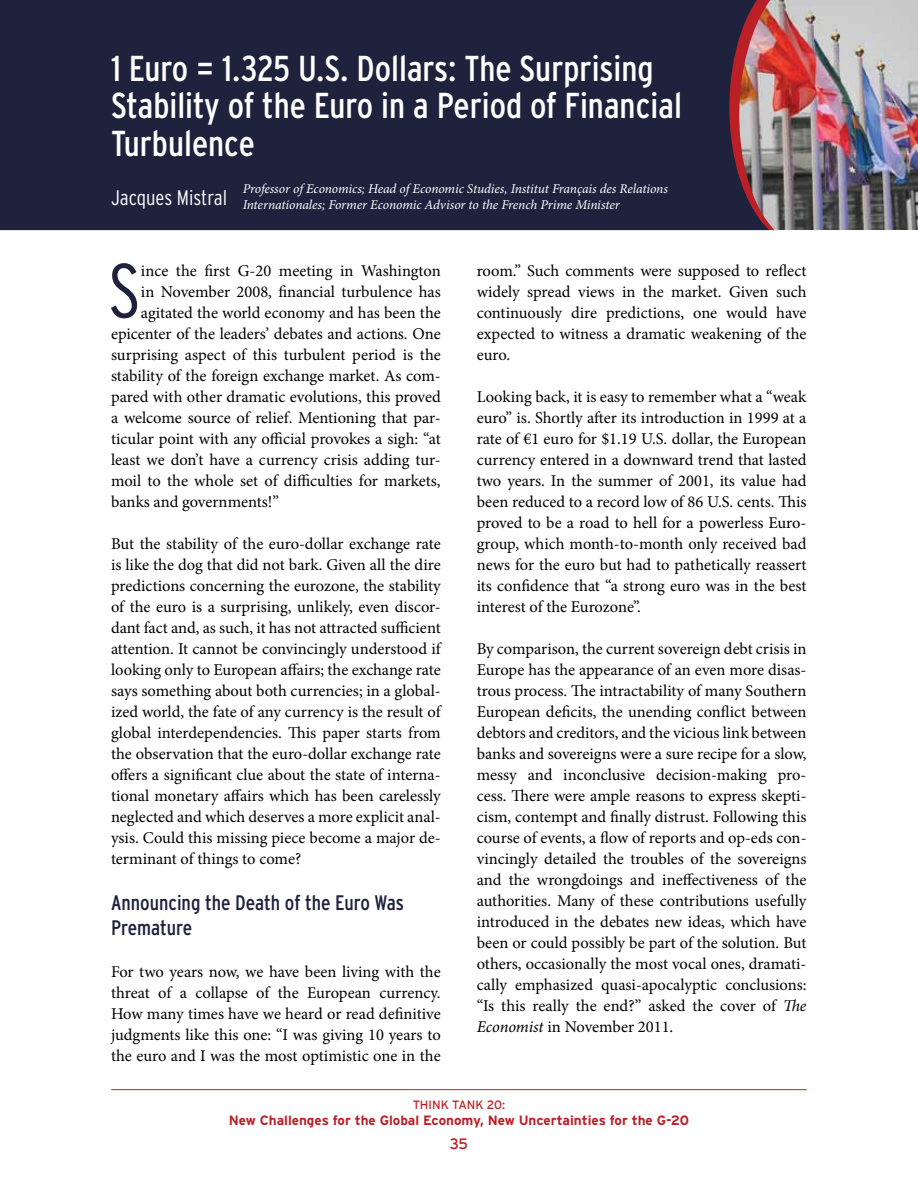
<style>
.page{position:relative;width:918px;height:1188px;background:#fff}
.page>*{position:absolute;margin:0;border:0;box-sizing:border-box;transform-origin:0 0}
.t1{font:300 condensed 76.5px "Interstate";color:#1e223c}
.t2{font:condensed 36px/37.5px "Interstate";color:#fff}
.t3{font:condensed 21px/25.2px "Interstate";color:#1e223c}
.t4{font:300 condensed 21px "Interstate";color:#fff}
.t5{font:16.5px/21px "Minion Pro";color:#000;text-align:justify}
.t6{font:15px "Interstate";color:#bb2026}
.t7{font:italic 13.5px/16.2px "Minion Pro";letter-spacing:-.01em;color:#fff}
.t8{font:700 13.5px "Interstate";color:#bb2026}
.t9{font:12px "Interstate";color:#bb2026}
.s1{font-style:italic}
</style>
<div class="page">
<hr style="left:111px;top:1089px;width:696px;height:1px;background:#bb2026">
<img style="left:783px;top:0;width:135px;height:230px">
<img style="left:769px;top:0;width:14px;height:230px">
<div style="left:0;top:0;width:769px;height:230px;background:#1e223c"></div>
<h2 class="t2" style="left:111px;top:49px;width:572px">1 Euro = 1.325 U.S. Dollars: The Surprising<br>Stability of the Euro in a Period of Financial<br>Turbulence</h2>
<p class="t4" style="left:111px;top:186px;width:118px">Jacques Mistral</p>
<p class="t7" style="left:243px;top:181px;width:427px">Professor of Economics; Head of Economic Studies, Institut Français des Relations<br>Internationales; Former Economic Advisor to the French Prime Minister</p>
<h1 class="t1" style="left:108px;top:248px;width:35px">S</h1>
<p class="t5" style="left:141px;top:260px;width:301px">ince the first G-20 meeting in Washington</p>
<p class="t5" style="left:141px;top:281px;width:301px">in November 2008, financial turbulence has</p>
<p class="t5" style="left:141px;top:302px;width:301px">agitated the world economy and has been the</p>
<p class="t5" style="left:111px;top:323px;width:331px">epicenter of the leaders’ debates and actions. One</p>
<p class="t5" style="left:111px;top:344px;width:331px">surprising aspect of this turbulent period is the</p>
<p class="t5" style="left:111px;top:365px;width:331px">stability of the foreign exchange market. As com-</p>
<p class="t5" style="left:111px;top:386px;width:331px">pared with other dramatic evolutions, this proved</p>
<p class="t5" style="left:111px;top:407px;width:331px">a welcome source of relief. Mentioning that par-</p>
<p class="t5" style="left:111px;top:428px;width:331px">ticular point with any official provokes a sigh: “at</p>
<p class="t5" style="left:111px;top:449px;width:331px">least we don’t have a currency crisis adding tur-</p>
<p class="t5" style="left:111px;top:470px;width:331px">moil to the whole set of difficulties for markets,</p>
<p class="t5" style="left:111px;top:491px;width:169px">banks and governments!”</p>
<p class="t5" style="left:111px;top:533px;width:331px">But the stability of the euro-dollar exchange rate is like the dog that did not bark. Given all the dire predictions concerning the eurozone, the stability of the euro is a surprising, unlikely, even discor&shy;dant fact and, as such, it has not attracted sufficient attention. It cannot be convincingly understood if looking only to European affairs; the exchange rate says something about both currencies; in a global&shy;ized world, the fate of any currency is the result of global interdependencies. This paper starts from the observation that the euro-dollar exchange rate offers a significant clue about the state of interna&shy;tional monetary affairs which has been carelessly neglected and which deserves a more explicit anal&shy;ysis. Could this missing piece become a major de&shy;terminant of things to come?</p>
<p class="t3" style="left:111px;top:890px;width:295px">Announcing the Death of the Euro Was<br>Premature</p>
<p class="t5" style="left:111px;top:961px;width:331px">For two years now, we have been living with the threat of a collapse of the European currency.<br>How many times have we heard or read definitive judgments like this one: “I was giving 10 years to the euro and I was the most optimistic one in the</p>
<p class="t5" style="left:477px;top:260px;width:331px">room.” Such comments were supposed to reflect widely spread views in the market. Given such continuously dire predictions, one would have expected to witness a dramatic weakening of the euro.</p>
<p class="t5" style="left:477px;top:386px;width:331px">Looking back, it is easy to remember what a “weak euro” is. Shortly after its introduction in 1999 at a rate of €1 euro for $1.19 U.S. dollar, the European currency entered in a downward trend that lasted two years. In the summer of 2001, its value had been reduced to a record low of 86 U.S. cents. This proved to be a road to hell for a powerless Euro&shy;group, which month-to-month only received bad news for the euro but had to pathetically reassert its confidence that “a strong euro was in the best interest of the Eurozone”.</p>
<p class="t5" style="left:477px;top:638px;width:331px">By comparison, the current sovereign debt crisis in Europe has the appearance of an even more disas&shy;trous process. The intractability of many Southern European deficits, the unending conflict between debtors and creditors, and the vicious link between banks and sovereigns were a sure recipe for a slow, messy and inconclusive decision-making pro&shy;cess. There were ample reasons to express skepti&shy;cism, contempt and finally distrust. Following this course of events, a flow of reports and op-eds con&shy;vincingly detailed the troubles of the sovereigns and the wrongdoings and ineffectiveness of the authorities. Many of these contributions usefully introduced in the debates new ideas, which have been or could possibly be part of the solution. But others, occasionally the most vocal ones, dramati&shy;cally emphasized quasi-apocalyptic conclusions: “Is this really the end?” asked the cover of <span class="s1">The Economist</span> in November 2011.</p>
<p class="t9" style="left:413px;top:1098px;width:94px">THINK TANK 20:</p>
<p class="t8" style="left:229px;top:1113px;width:462px">New Challenges for the Global Economy, New Uncertainties for the G-20</p>
<p class="t6" style="left:450px;top:1135px;width:20px">35</p>
</div>
